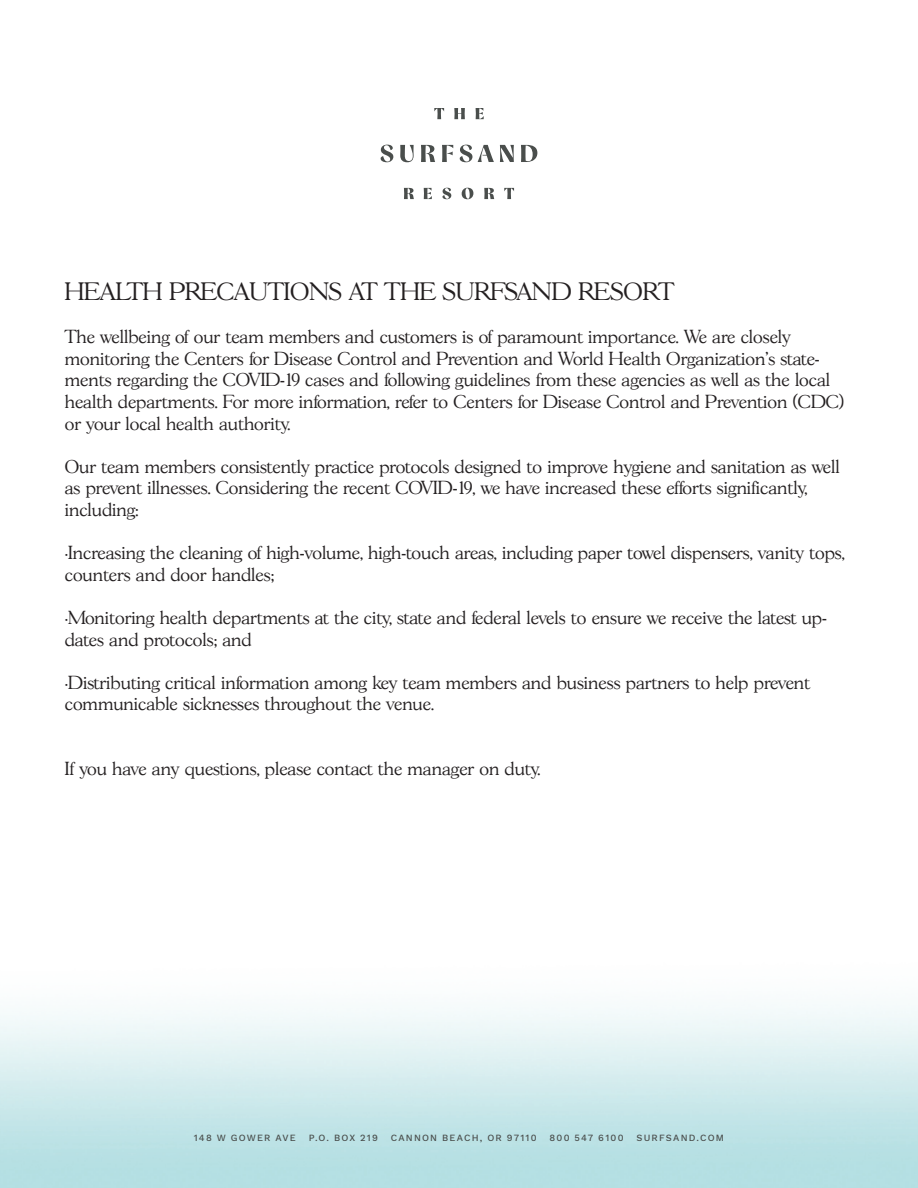
<style>
.page{position:relative;width:918px;height:1188px;background:#fff}
.page>*{position:absolute;margin:0;border:0;box-sizing:border-box;transform-origin:0 0}
.t1{font:300 24px "Gascogne";color:#231f20}
.t2{font:300 18px/21.6px "Gascogne";color:#231f20}
.t3{font:500 9.3px "Work Sans";letter-spacing:.13em;color:#4a4e4c}
</style>
<div class="page">
<svg style="left:421px;top:145px;width:14px;height:17px"></svg>
<svg style="left:381px;top:145px;width:12px;height:17px"></svg>
<svg style="left:400px;top:145px;width:14px;height:17px"></svg>
<svg style="left:442px;top:145px;width:11px;height:17px"></svg>
<svg style="left:500px;top:145px;width:14px;height:17px"></svg>
<svg style="left:460px;top:145px;width:12px;height:17px"></svg>
<svg style="left:521px;top:145px;width:16px;height:17px"></svg>
<svg style="left:478px;top:145px;width:16px;height:17px"></svg>
<svg style="left:434px;top:108px;width:10px;height:11px"></svg>
<svg style="left:454px;top:108px;width:11px;height:11px"></svg>
<svg style="left:476px;top:108px;width:8px;height:11px"></svg>
<svg style="left:404px;top:188px;width:10px;height:11px"></svg>
<svg style="left:424px;top:188px;width:8px;height:11px"></svg>
<svg style="left:442px;top:188px;width:9px;height:11px"></svg>
<svg style="left:462px;top:188px;width:11px;height:11px"></svg>
<svg style="left:484px;top:188px;width:10px;height:11px"></svg>
<svg style="left:504px;top:188px;width:10px;height:11px"></svg>
<p class="t1" style="left:65px;top:276px;width:611px">HEALTH PRECAUTIONS AT THE SURFSAND RESORT</p>
<p class="t2" style="left:65px;top:326px;width:728px">The wellbeing of our team members and customers is of paramount importance. We are closely</p>
<p class="t2" style="left:65px;top:348px;width:781px">monitoring the Centers for Disease Control and Prevention and World Health Organization’s state&shy;ments regarding the COVID-19 cases and following guidelines from these agencies as well as the local health departments. For more information, refer to Centers for Disease Control and Prevention (CDC) or your local health authority.</p>
<p class="t2" style="left:65px;top:456px;width:776px">Our team members consistently practice protocols designed to improve hygiene and sanitation as well as prevent illnesses. Considering the recent COVID-19, we have increased these efforts significantly, including:</p>
<p class="t2" style="left:65px;top:542px;width:782px">•Increasing the cleaning of high-volume, high-touch areas, including paper towel dispensers, vanity tops, counters and door handles;</p>
<p class="t2" style="left:65px;top:607px;width:763px">•Monitoring health departments at the city, state and federal levels to ensure we receive the latest up&shy;dates and protocols; and</p>
<p class="t2" style="left:65px;top:672px;width:747px">•Distributing critical information among key team members and business partners to help prevent</p>
<p class="t2" style="left:65px;top:693px;width:371px">communicable sicknesses throughout the venue.</p>
<p class="t2" style="left:65px;top:758px;width:477px">If you have any questions, please contact the manager on duty.</p>
<p class="t3" style="left:194px;top:1132px;width:103px">148 W GOWER AVE</p>
<p class="t3" style="left:309px;top:1132px;width:71px">P.O. BOX 219</p>
<p class="t3" style="left:391px;top:1132px;width:147px">CANNON BEACH, OR 97110</p>
<p class="t3" style="left:549px;top:1132px;width:76px">800 547 6100</p>
<p class="t3" style="left:636px;top:1132px;width:89px">SURFSAND.COM</p>
</div>
